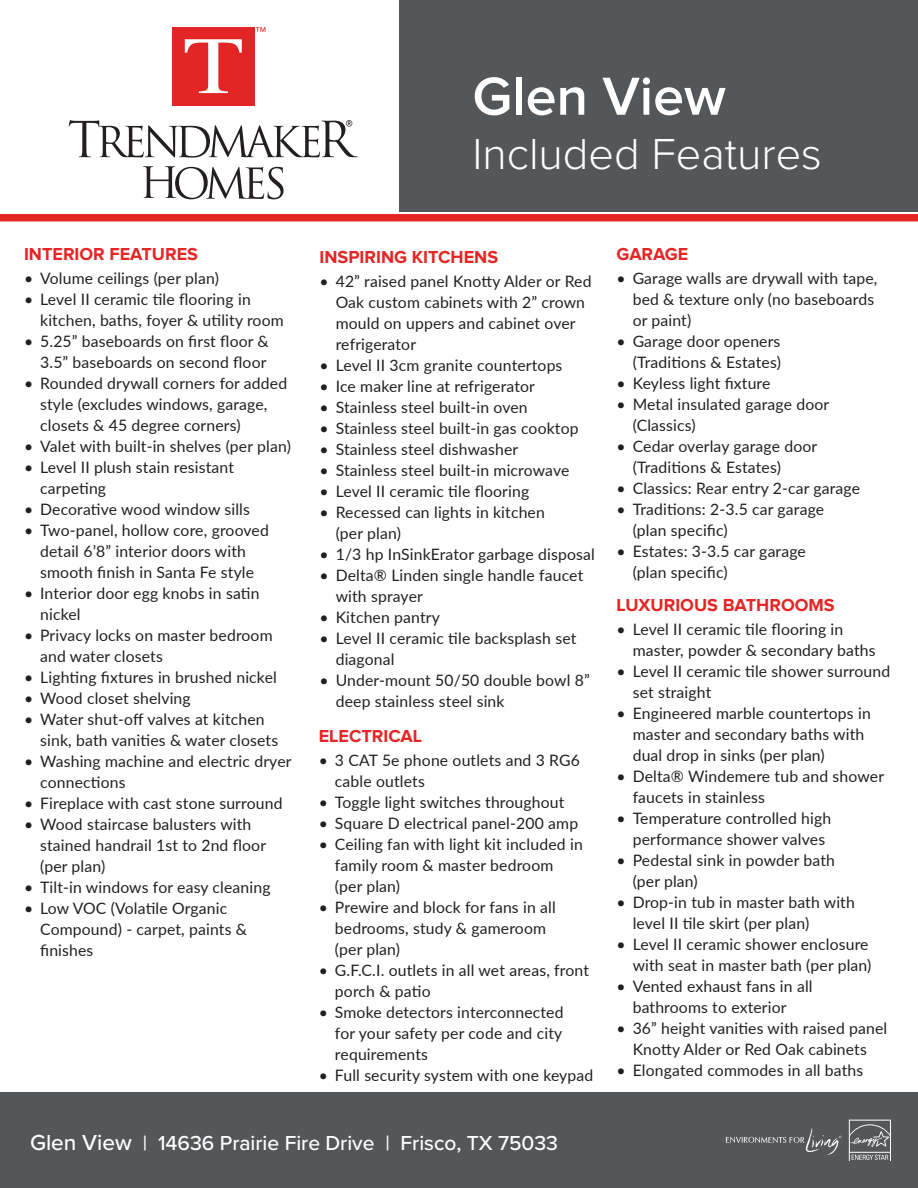
<style>
.page{position:relative;width:918px;height:1188px;background:#fff}
.page>*{position:absolute;margin:0;border:0;box-sizing:border-box;transform-origin:0 0}
.t1{font:600 55.5px "Proxima Nova";color:#fff}
.t2{font:300 45px "Proxima Nova";color:#fff}
.t3{font:500 21px "Proxima Nova";color:#fff}
.t4{font:700 18px "Proxima Nova";color:#e42625}
.t5{font:15.75px/21px "Lato";letter-spacing:.01em;color:#231f20}
.s1{font-size:22.5px}
</style>
<div class="page">
<div style="left:400px;top:0;width:518px;height:212px;background:#545759"></div>
<div style="left:0;top:214px;width:918px;height:7px;background:#e42625"></div>
<svg style="left:143px;top:166px;width:141px;height:33px"></svg>
<div style="left:172px;top:27px;width:82px;height:79px;background:#e32525"></div>
<svg style="left:185px;top:39px;width:57px;height:54px"></svg>
<svg style="left:256px;top:27px;width:9px;height:5px"></svg>
<svg style="left:69px;top:120px;width:289px;height:38px"></svg>
<div style="left:0;top:1093px;width:918px;height:95px;background:#545759"></div>
<svg style="left:726px;top:1127px;width:115px;height:28px"></svg>
<svg style="left:849px;top:1120px;width:42px;height:41px"></svg>
<p class="t1" style="left:472px;top:65px;width:255px">Glen View</p>
<p class="t2" style="left:472px;top:129px;width:351px">Included Features</p>
<p class="t4" style="left:24px;top:244px;width:175px">INTERIOR FEATURES</p>
<p class="t5" style="left:24px;top:268px;width:196px">• Volume ceilings (per plan)</p>
<p class="t5" style="left:40px;top:289px;width:245px;text-indent:-16px">• Level II ceramic tile flooring in kitchen, baths, foyer &amp; utility room</p>
<p class="t5" style="left:24px;top:331px;width:246px;text-align:right">• 5.25” baseboards on first floor &amp;<br>3.5” baseboards on second floor</p>
<p class="t5" style="left:40px;top:373px;width:249px;text-indent:-16px">• Rounded drywall corners for added style (excludes windows, garage, closets &amp; 45 degree corners)</p>
<p class="t5" style="left:24px;top:436px;width:268px">• Valet with built-in shelves (per plan)</p>
<p class="t5" style="left:40px;top:457px;width:195px;text-indent:-16px">• Level II plush stain resistant carpeting</p>
<p class="t5" style="left:24px;top:499px;width:227px">• Decorative wood window sills</p>
<p class="t5" style="left:24px;top:520px;width:246px;text-align:center">• Two-panel, hollow core, grooved detail 6’8” interior doors with smooth finish in Santa Fe style</p>
<p class="t5" style="left:40px;top:583px;width:221px;text-indent:-16px">• Interior door egg knobs in satin nickel</p>
<p class="t5" style="left:40px;top:625px;width:234px;text-indent:-16px">• Privacy locks on master bedroom and water closets</p>
<p class="t5" style="left:24px;top:667px;width:254px">• Lighting fixtures in brushed nickel</p>
<p class="t5" style="left:24px;top:688px;width:168px">• Wood closet shelving</p>
<p class="t5" style="left:40px;top:709px;width:240px;text-indent:-16px">• Water shut-off valves at kitchen sink, bath vanities &amp; water closets</p>
<p class="t5" style="left:40px;top:751px;width:253px;text-indent:-16px">• Washing machine and electric dryer connections</p>
<p class="t5" style="left:24px;top:793px;width:260px">• Fireplace with cast stone surround</p>
<p class="t5" style="left:40px;top:814px;width:227px;text-indent:-16px">• Wood staircase balusters with stained handrail 1st to 2nd floor (per plan)</p>
<p class="t5" style="left:24px;top:877px;width:248px">• Tilt-in windows for easy cleaning</p>
<p class="t5" style="left:40px;top:898px;width:208px;text-indent:-16px">• Low VOC (Volatile Organic<br>Compound) - carpet, paints &amp; finishes</p>
<p class="t4" style="left:320px;top:246px;width:180px">INSPIRING KITCHENS</p>
<p class="t5" style="left:336px;top:270px;width:257px;text-indent:-16px">• 42” raised panel Knotty Alder or Red<br>Oak custom cabinets with 2” crown mould on uppers and cabinet over refrigerator</p>
<p class="t5" style="left:320px;top:354px;width:244px">• Level II 3cm granite countertops</p>
<p class="t5" style="left:320px;top:375px;width:217px">• Ice maker line at refrigerator</p>
<p class="t5" style="left:320px;top:396px;width:210px">• Stainless steel built-in oven</p>
<p class="t5" style="left:320px;top:417px;width:261px">• Stainless steel built-in gas cooktop</p>
<p class="t5" style="left:320px;top:438px;width:200px">• Stainless steel dishwasher</p>
<p class="t5" style="left:320px;top:459px;width:251px">• Stainless steel built-in microwave</p>
<p class="t5" style="left:320px;top:480px;width:211px">• Level II ceramic tile flooring</p>
<p class="t5" style="left:336px;top:501px;width:211px;text-indent:-16px">• Recessed can lights in kitchen (per plan)</p>
<p class="t5" style="left:320px;top:543px;width:277px">• 1/3 hp InSinkErator garbage disposal</p>
<p class="t5" style="left:336px;top:564px;width:249px;text-indent:-16px">• Delta® Linden single handle faucet with sprayer</p>
<p class="t5" style="left:320px;top:606px;width:122px">• Kitchen pantry</p>
<p class="t5" style="left:336px;top:627px;width:242px;text-indent:-16px">• Level II ceramic tile backsplash set diagonal</p>
<p class="t5" style="left:336px;top:669px;width:256px;text-indent:-16px">• Under-mount 50/50 double bowl 8” deep stainless steel sink</p>
<p class="t4" style="left:319px;top:726px;width:105px">ELECTRICAL</p>
<p class="t5" style="left:335px;top:749px;width:246px;text-indent:-16px">• 3 CAT 5e phone outlets and 3 RG6 cable outlets</p>
<p class="t5" style="left:319px;top:791px;width:247px">• Toggle light switches throughout</p>
<p class="t5" style="left:319px;top:812px;width:261px">• Square D electrical panel-200 amp</p>
<p class="t5" style="left:335px;top:833px;width:249px;text-indent:-16px">• Ceiling fan with light kit included in family room &amp; master bedroom (per plan)</p>
<p class="t5" style="left:335px;top:896px;width:222px;text-indent:-16px">• Prewire and block for fans in all bedrooms, study &amp; gameroom (per plan)</p>
<p class="t5" style="left:335px;top:959px;width:256px;text-indent:-16px">• G.F.C.I. outlets in all wet areas, front porch &amp; patio</p>
<p class="t5" style="left:335px;top:1001px;width:230px;text-align:justify;text-indent:-16px">• Smoke detectors interconnected for your safety per code and city requirements</p>
<p class="t5" style="left:319px;top:1064px;width:276px">• Full security system with one keypad</p>
<p class="t4" style="left:616px;top:244px;width:73px">GARAGE</p>
<p class="t5" style="left:633px;top:268px;width:246px;text-indent:-16px">• Garage walls are drywall with tape, bed &amp; texture only (no baseboards or paint)</p>
<p class="t5" style="left:616px;top:331px;width:166px;text-align:right">• Garage door openers (Traditions &amp; Estates)</p>
<p class="t5" style="left:616px;top:373px;width:155px">• Keyless light fixture</p>
<p class="t5" style="left:633px;top:394px;width:198px;text-indent:-16px">• Metal insulated garage door (Classics)</p>
<p class="t5" style="left:633px;top:436px;width:186px;text-indent:-16px">• Cedar overlay garage door (Traditions &amp; Estates)</p>
<p class="t5" style="left:616px;top:478px;width:245px">• Classics: Rear entry 2-car garage</p>
<p class="t5" style="left:633px;top:499px;width:193px;text-indent:-16px">• Traditions: 2-3.5 car garage (plan specific)</p>
<p class="t5" style="left:633px;top:541px;width:175px;text-indent:-16px">• Estates: 3-3.5 car garage (plan specific)</p>
<p class="t4" style="left:616px;top:595px;width:220px">LUXURIOUS BATHROOMS</p>
<p class="t5" style="left:633px;top:618px;width:244px;text-indent:-16px">• Level II ceramic tile flooring in master, powder &amp; secondary baths</p>
<p class="t5" style="left:633px;top:660px;width:259px;text-indent:-16px">• Level II ceramic tile shower surround set straight</p>
<p class="t5" style="left:633px;top:702px;width:240px;text-indent:-16px">• Engineered marble countertops in master and secondary baths with dual drop in sinks (per plan)</p>
<p class="t5" style="left:633px;top:765px;width:253px;text-indent:-16px">• Delta® Windemere tub and shower faucets in stainless</p>
<p class="t5" style="left:633px;top:807px;width:200px;text-indent:-16px">• Temperature controlled high performance shower valves</p>
<p class="t5" style="left:633px;top:849px;width:204px;text-indent:-16px">• Pedestal sink in powder bath (per plan)</p>
<p class="t5" style="left:633px;top:891px;width:224px;text-indent:-16px">• Drop-in tub in master bath with level II tile skirt (per plan)</p>
<p class="t5" style="left:616px;top:933px;width:256px;text-align:right">• Level II ceramic shower enclosure with seat in master bath (per plan)</p>
<p class="t5" style="left:633px;top:975px;width:181px;text-indent:-16px">• Vented exhaust fans in all bathrooms to exterior</p>
<p class="t5" style="left:616px;top:1017px;width:272px;text-align:center">• 36” height vanities with raised panel<br>Knotty Alder or Red Oak cabinets</p>
<p class="t5" style="left:616px;top:1059px;width:248px">• Elongated commodes in all baths</p>
<p class="t3" style="left:30px;top:1128px;width:530px"><span class="s1">Glen View</span> | 14636 Prairie Fire Drive | Frisco, TX 75033</p>
</div>
